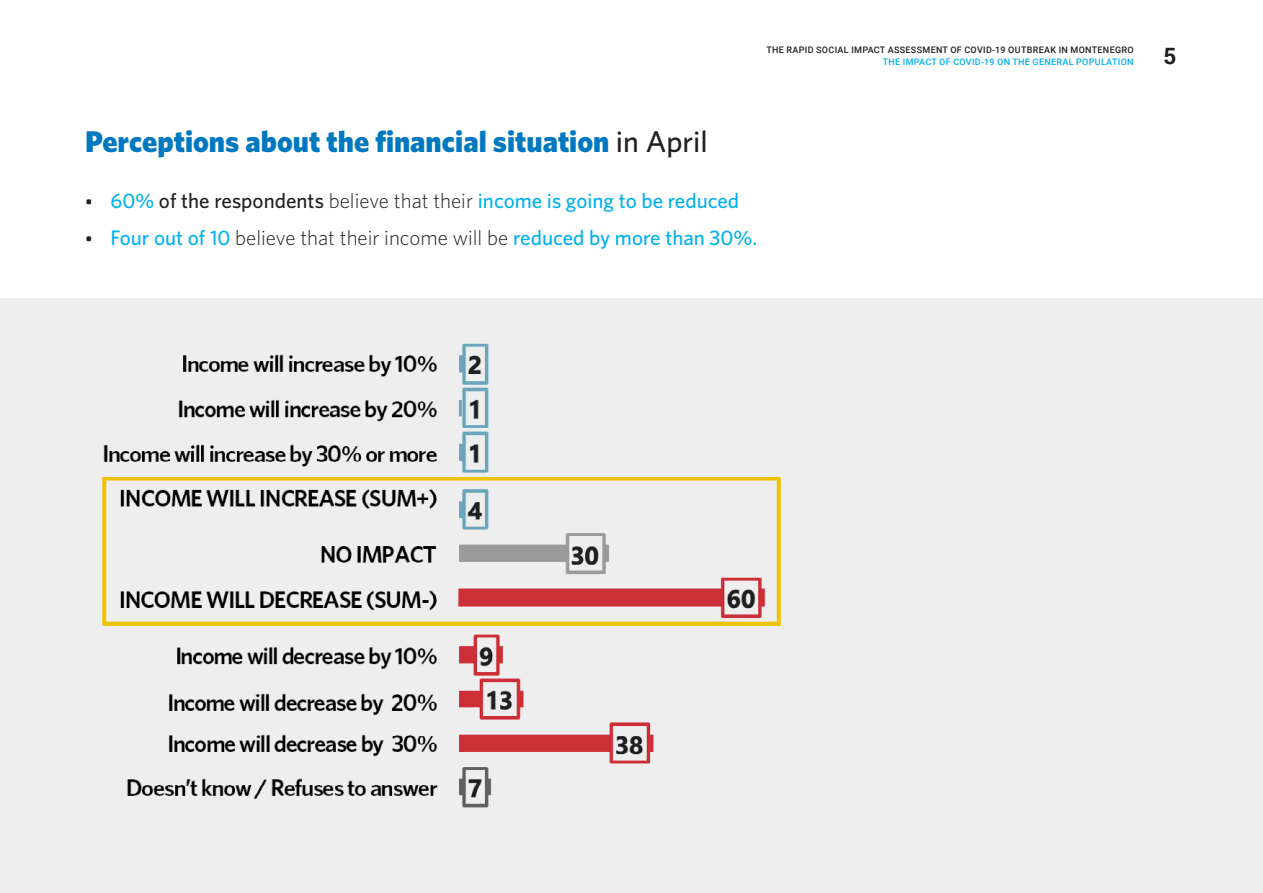
<style>
.page{position:relative;width:1263px;height:893px;background:#fff}
.page>*{position:absolute;margin:0;border:0;box-sizing:border-box;transform-origin:0 0}
.Nalov{font:900 30px "Whitney";color:#0078bf}
.t1{font:700 22.5px "Roboto";color:#231f20}
.t2{font:500 21px "Whitney";color:#00b1ec}
.t3{font:500 9px "Roboto";letter-spacing:.035em;color:#231f20}
.t4{font:500 9px "Roboto";letter-spacing:.035em;color:#00b1ec}
.s1{font-weight:500;color:#231f20}
.s2{font-size:18px;color:#231f20}
.s3{color:#231f20}
.s4{font-weight:300;color:#231f20}
</style>
<div class="page">
<div style="left:0;top:299px;width:1263px;height:594px;background:#eeeeef"></div>
<img style="left:102px;top:343px;width:680px;height:465px">
<p class="t3" style="left:766px;top:43px;width:369px">THE RAPID SOCIAL IMPACT ASSESSMENT OF COVID-19 OUTBREAK IN MONTENEGRO</p>
<p class="t4" style="left:883px;top:55px;width:252px">THE IMPACT OF COVID-19 ON THE GENERAL POPULATION</p>
<p class="Nalov" style="left:85px;top:121px;width:624px">Perceptions about the financial situation <span class="s1">in April</span></p>
<p class="t2" style="left:85px;top:187px;width:656px"><span class="s2">•</span> 60% <span class="s3">of the respondents</span> <span class="s4">believe that their</span> income is going to be reduced</p>
<p class="t2" style="left:85px;top:224px;width:673px"><span class="s2">•</span> Four out of 10 <span class="s4">believe that their income will be</span> reduced by more than 30%.</p>
<p class="t1" style="left:1163px;top:40px;width:14px">5</p>
</div>
